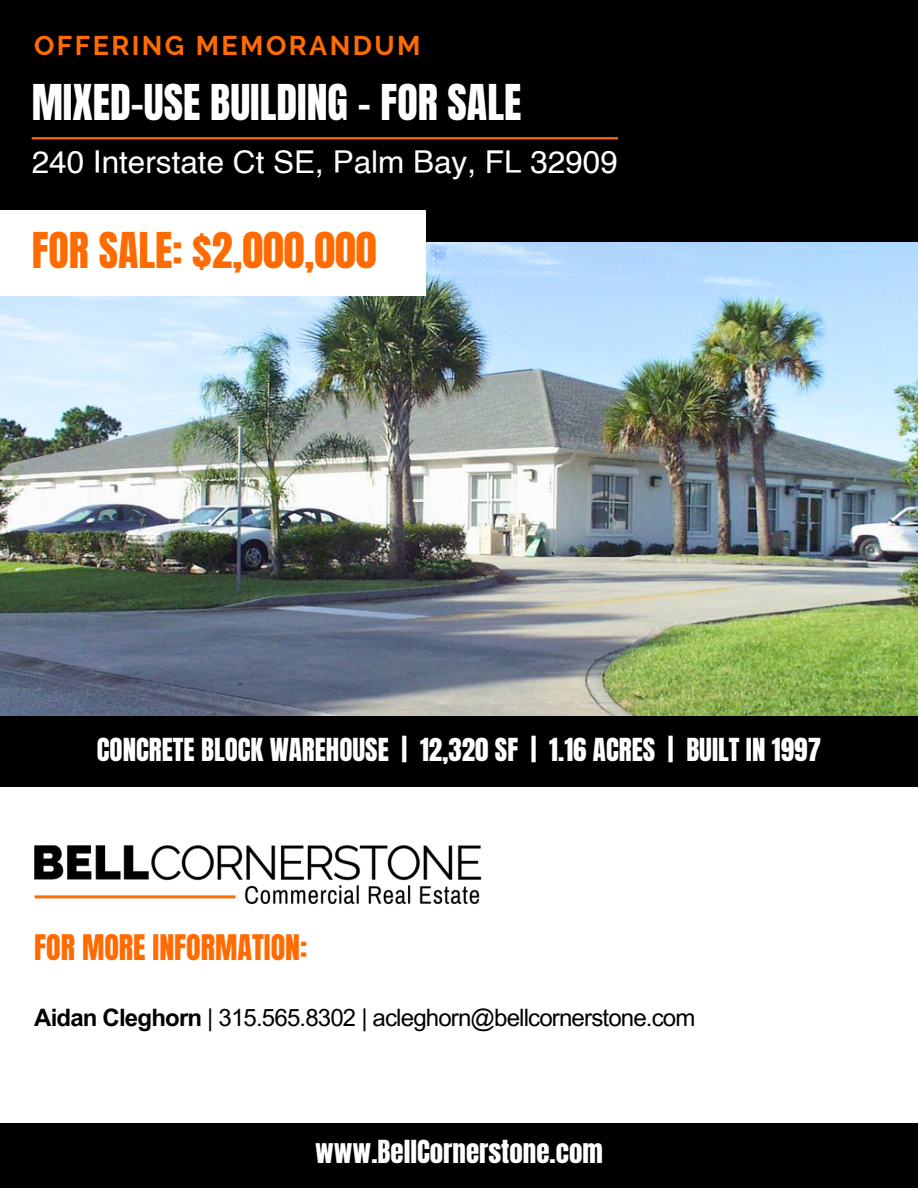
<style>
.page{position:relative;width:918px;height:1188px;background:#fff}
.page>*{position:absolute;margin:0;border:0;box-sizing:border-box;transform-origin:0 0}
.t1{font:42px "Anton";color:#fff}
.t2{font:42px "Anton";color:#ff6b00}
.t3{font:31.5px "Helvetica";color:#fff}
.t4{font:30px "Anton";color:#ff6b00}
.t5{font:27px "Anton";color:#fff}
.t6{font:700 27px "Raleway";letter-spacing:.09em;color:#ff6b00}
.t7{font:24px "Arial MT Pro";letter-spacing:-.035em;color:#000}
.s1{font-weight:700}
</style>
<div class="page">
<img style="left:0;top:241px;width:918px;height:475px">
<div style="left:0;top:0;width:918px;height:241px;background:#000"></div>
<div style="left:0;top:1123px;width:918px;height:65px;background:#000"></div>
<hr style="left:32px;top:137px;width:586px;height:2px;background:#ff6b00">
<img style="left:34px;top:845px;width:448px;height:60px">
<div style="left:0;top:716px;width:918px;height:71px;background:#000"></div>
<div style="left:0;top:210px;width:426px;height:86px;background:#fff"></div>
<p class="t6" style="left:34px;top:29px;width:388px">OFFERING MEMORANDUM</p>
<h1 class="t1" style="left:32px;top:72px;width:491px">MIXED-USE BUILDING - FOR SALE</h1>
<p class="t3" style="left:32px;top:149px;width:588px">240 Interstate Ct SE, Palm Bay, FL 32909</p>
<h1 class="t2" style="left:32px;top:220px;width:347px">FOR SALE: $2,000,000</h1>
<p class="t5" style="left:97px;top:730px;width:726px">CONCRETE BLOCK WAREHOUSE | 12,320 SF | 1.16 ACRES | BUILT IN 1997</p>
<p class="t4" style="left:34px;top:926px;width:275px">FOR MORE INFORMATION:</p>
<p class="t7" style="left:34px;top:1008px;width:663px"><span class="s1">Aidan Cleghorn</span> | 315.565.8302 | acleghorn@bellcornerstone.com</p>
<p class="t5" style="left:315px;top:1133px;width:289px">www.BellCornerstone.com</p>
</div>
